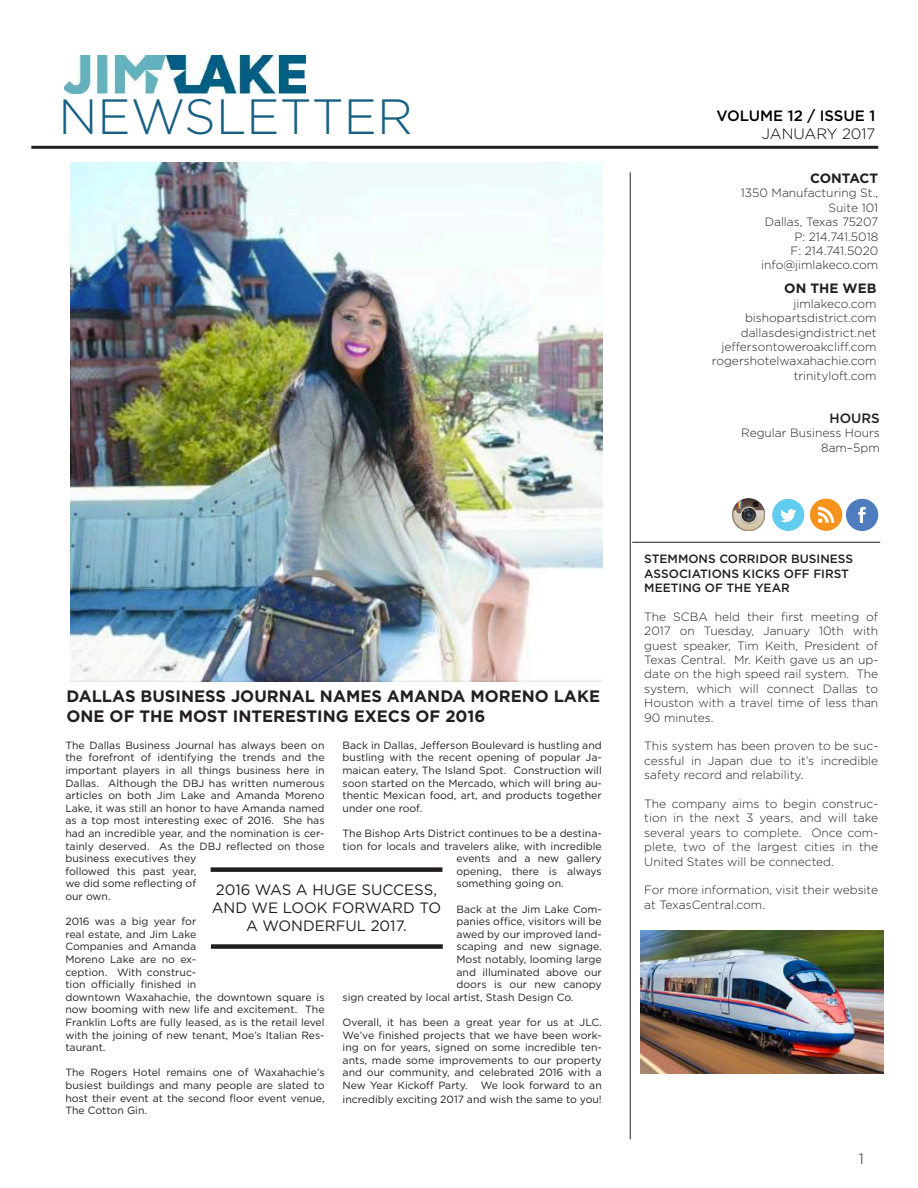
<style>
.page{position:relative;width:918px;height:1188px;background:#fff}
.page>*{position:absolute;margin:0;border:0;box-sizing:border-box;transform-origin:0 0}
.t1{font:300 49.5px "Gotham";color:#176082}
.t2{font:700 16.5px/19.8px "Gotham";color:#231f20}
.t3{font:15px/18px "Gotham";color:#231f20;text-align:center}
.t4{font:500 15px "Gotham";color:#000}
.t5{font:300 15px "Gotham";color:#000}
.t6{font:300 15px "Gotham";color:#231f20}
.t7{font:700 13.5px "Gotham";color:#231f20}
.t8{font:500 13.5px "Gotham";color:#231f20}
.t9{font:300 12px/14.4px "Gotham";color:#231f20;text-align:right}
.t10{font:500 12px/14.4px "Gotham";color:#231f20}
.t11{font:10.5px/12.6px "Gotham";color:#231f20;text-align:justify}
</style>
<div class="page">
<hr style="left:31px;top:146px;width:847px;height:3px;background:#231f20">
<div style="left:846px;top:499px;width:32px;height:32px;background:#4e7cbf;border-radius:50%"></div>
<svg style="left:858px;top:507px;width:8px;height:16px"></svg>
<div style="left:810px;top:499px;width:32px;height:32px;background:#f7931d;border-radius:50%"></div>
<svg style="left:818px;top:507px;width:16px;height:16px"></svg>
<div style="left:772px;top:499px;width:32px;height:32px;background:#60ccf0;border-radius:50%"></div>
<svg style="left:780px;top:509px;width:16px;height:13px"></svg>
<div style="left:211px;top:867px;width:231px;height:5px;background:#231f20"></div>
<div style="left:211px;top:944px;width:232px;height:5px;background:#231f20"></div>
<hr style="left:630px;top:172px;width:1px;height:967px;background:#231f20">
<hr style="left:632px;top:542px;width:248px;height:1px;background:#231f20">
<img style="left:733px;top:499px;width:32px;height:32px">
<img style="left:70px;top:163px;width:533px;height:518px">
<img style="left:64px;top:55px;width:242px;height:39px">
<img style="left:641px;top:930px;width:242px;height:144px">
<h1 class="t1" style="left:58px;top:85px;width:356px">NEWSLETTER</h1>
<h2 class="t2" style="left:67px;top:687px;width:535px">DALLAS BUSINESS JOURNAL NAMES AMANDA MORENO LAKE<br>ONE OF THE MOST INTERESTING EXECS OF 2016</h2>
<p class="t11" style="left:343px;top:739px;width:261px">Back in Dallas, Jefferson Boulevard is hustling and bustling with the recent opening of popular Ja&shy;maican eatery, The Island Spot. Construction will soon started on the Mercado, which will bring au&shy;thentic Mexican food, art, and products together under one roof.</p>
<p class="t11" style="left:343px;top:827px;width:261px">The Bishop Arts District continues to be a destina-</p>
<p class="t11" style="left:343px;top:839px;width:261px">tion for locals and travelers alike, with incredible</p>
<p class="t11" style="left:457px;top:852px;width:147px">events and a new gallery</p>
<p class="t11" style="left:457px;top:865px;width:147px">opening, there is always</p>
<p class="t11" style="left:457px;top:877px;width:109px">something going on.</p>
<p class="t11" style="left:457px;top:902px;width:147px">Back at the Jim Lake Com-</p>
<p class="t11" style="left:457px;top:915px;width:147px">panies office, visitors will be</p>
<p class="t11" style="left:457px;top:928px;width:147px">awed by our improved land-</p>
<p class="t11" style="left:457px;top:940px;width:147px">scaping and new signage.</p>
<p class="t11" style="left:457px;top:953px;width:147px">Most notably, looming large</p>
<p class="t11" style="left:457px;top:965px;width:147px">and illuminated above our</p>
<p class="t11" style="left:457px;top:978px;width:147px">doors is our new canopy</p>
<p class="t11" style="left:343px;top:991px;width:232px">sign created by local artist, Stash Design Co.</p>
<p class="t11" style="left:343px;top:1016px;width:261px">Overall, it has been a great year for us at JLC.<br>We’ve finished projects that we have been work&shy;ing on for years, signed on some incredible ten&shy;ants, made some improvements to our property and our community, and celebrated 2016 with a New Year Kickoff Party. We look forward to an</p>
<p class="t11" style="left:343px;top:1093px;width:261px">incredibly exciting 2017 and wish the same to you!</p>
<p class="t11" style="left:65px;top:739px;width:261px;text-align:left">The Dallas Business Journal has always been on the forefront of identifying the trends and the important players in all things business here in Dallas. Although the DBJ has written numerous articles on both Jim Lake and Amanda Moreno Lake, it was still an honor to have Amanda named as a top most interesting exec of 2016. She has had an incredible year, and the nomination is cer&shy;tainly deserved. As the DBJ reflected on those business executives they<br>followed this past year,<br>we did some reflecting of<br>our own.</p>
<p class="t11" style="left:65px;top:915px;width:261px;text-align:left">2016 was a big year for<br>real estate, and Jim Lake<br>Companies and Amanda<br>Moreno Lake are no ex-<br>ception. With construc-<br>tion officially finished in<br>downtown Waxahachie, the downtown square is now booming with new life and excitement. The<br>Franklin Lofts are fully leased, as is the retail level with the joining of new tenant, Moe’s Italian Res&shy;taurant.</p>
<p class="t11" style="left:65px;top:1066px;width:261px">The Rogers Hotel remains one of Waxahachie’s busiest buildings and many people are slated to host their event at the second floor event venue, The Cotton Gin.</p>
<h3 class="t3" style="left:212px;top:880px;width:231px">2016 WAS A HUGE SUCCESS,<br>AND WE LOOK FORWARD TO<br>A WONDERFUL 2017.</h3>
<h3 class="t4" style="left:717px;top:106px;width:160px">VOLUME 12 / ISSUE 1</h3>
<h3 class="t5" style="left:762px;top:124px;width:115px">JANUARY 2017</h3>
<p class="t7" style="left:810px;top:169px;width:70px">CONTACT</p>
<p class="t9" style="left:741px;top:186px;width:139px">1350 Manufacturing St.,<br>Suite 101<br>Dallas, Texas 75207<br>P: 214.741.5018<br>F: 214.741.5020 info@jimlakeco.com</p>
<p class="t7" style="left:784px;top:280px;width:94px">ON THE WEB</p>
<p class="t9" style="left:712px;top:296px;width:166px">jimlakeco.com bishopartsdistrict.com dallasdesigndistrict.net jeffersontoweroakcliff.com rogershotelwaxahachie.com trinityloft.com</p>
<p class="t8" style="left:830px;top:409px;width:52px">HOURS</p>
<p class="t9" style="left:741px;top:426px;width:140px">Regular Business Hours<br>8am–5pm</p>
<p class="t10" style="left:644px;top:552px;width:210px">STEMMONS CORRIDOR BUSINESS<br>ASSOCIATIONS KICKS OFF FIRST<br>MEETING OF THE YEAR</p>
<p class="t9" style="left:644px;top:609px;width:236px;text-align:justify">The SCBA held their first meeting of 2017 on Tuesday, January 10th with guest speaker, Tim Keith, President of Texas Central. Mr. Keith gave us an up&shy;date on the high speed rail system. The system, which will connect Dallas to Houston with a travel time of less than 90 minutes.</p>
<p class="t9" style="left:644px;top:739px;width:236px;text-align:justify">This system has been proven to be suc&shy;cessful in Japan due to it’s incredible safety record and relability.</p>
<p class="t9" style="left:644px;top:796px;width:235px;text-align:justify">The company aims to begin construc&shy;tion in the next 3 years, and will take several years to complete. Once com&shy;plete, two of the largest cities in the United States will be connected.</p>
<p class="t9" style="left:644px;top:883px;width:235px;text-align:left">For more information, visit their website at TexasCentral.com.</p>
<h3 class="t6" style="left:859px;top:1149px;width:7px">1</h3>
</div>
